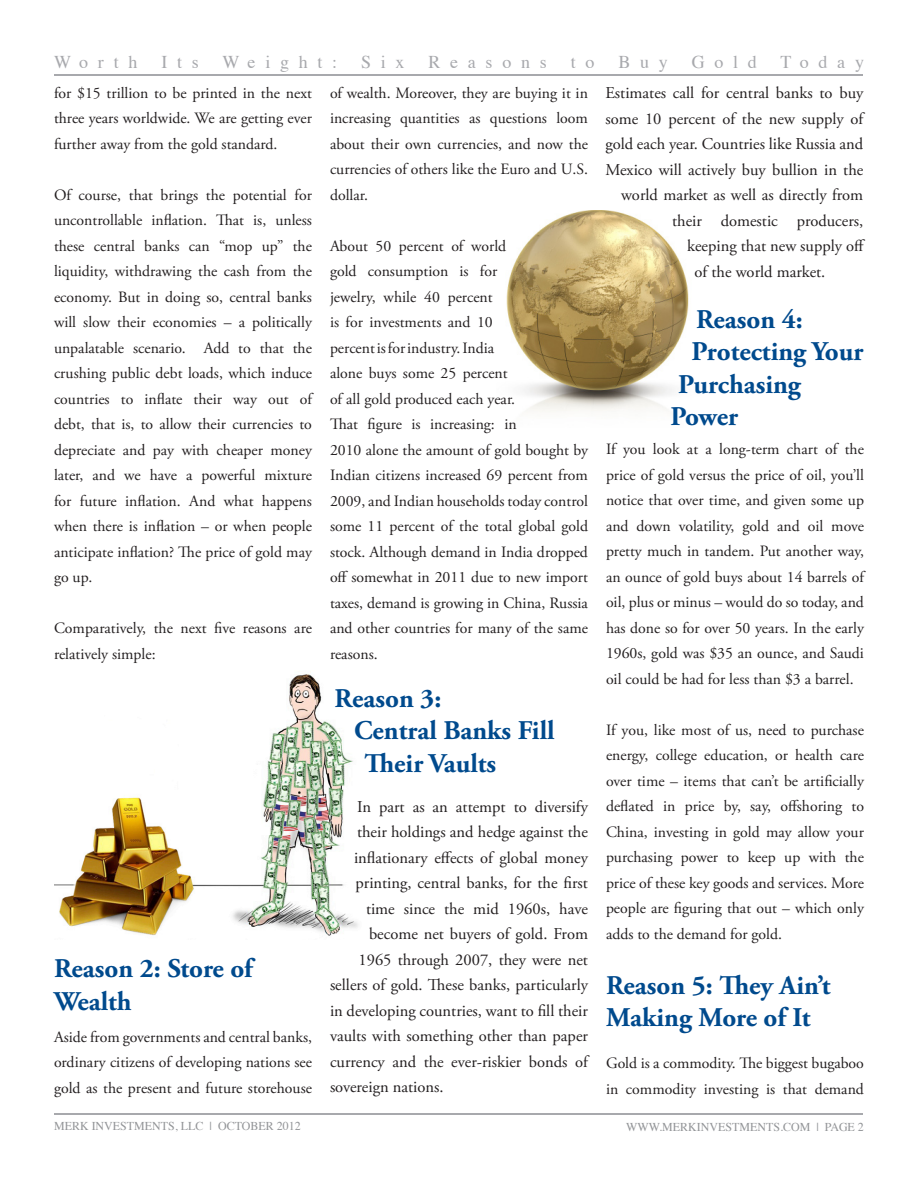
<style>
.page{position:relative;width:918px;height:1188px;background:#fff}
.page>*{position:absolute;margin:0;border:0;box-sizing:border-box;transform-origin:0 0}
.t1{font:700 27px/32.4px "Adobe Garamond Pro";color:#004a8d}
.t2{font:18px "Times";letter-spacing:.54em;color:#a8a9ad}
.t3{font:16.5px "Adobe Garamond Pro";color:#231f20}
.t4{font:15.75px/25.5px "Adobe Garamond Pro";color:#231f20;text-align:justify}
.t5{font:12px "Times";color:#939598}
</style>
<div class="page">
<img style="left:54px;top:674px;width:304px;height:262px">
<img style="left:506px;top:210px;width:183px;height:202px">
<hr style="left:55px;top:1113px;width:808px;height:2px;background:#a8a9ad">
<hr style="left:54px;top:74px;width:808px;height:2px;background:#a8a9ad">
<p class="t2" style="left:54px;top:45px;width:85px">Worth</p>
<p class="t2" style="left:161px;top:45px;width:39px">Its</p>
<p class="t2" style="left:222px;top:45px;width:116px">Weight:</p>
<p class="t2" style="left:361px;top:45px;width:45px">Six</p>
<p class="t2" style="left:428px;top:45px;width:120px">Reasons</p>
<p class="t2" style="left:571px;top:45px;width:25px">t o</p>
<p class="t2" style="left:618px;top:45px;width:51px">Buy</p>
<p class="t2" style="left:692px;top:45px;width:67px">Gold</p>
<p class="t2" style="left:780px;top:45px;width:85px">Today</p>
<p class="t4" style="left:54px;top:81px;width:260px">for $15 trillion to be printed in the next three years worldwide. We are getting ever further away from the gold standard.</p>
<p class="t4" style="left:54px;top:183px;width:260px">Of course, that brings the potential for uncontrollable inflation. That is, unless these central banks can “mop up” the liquidity, withdrawing the cash from the economy. But in doing so, central banks will slow their economies – a politically unpalatable scenario. Add to that the crushing public debt loads, which induce countries to inflate their way out of debt, that is, to allow their currencies to depreciate and pay with cheaper money later, and we have a powerful mixture for future inflation. And what happens when there is inflation – or when people anticipate inflation? The price of gold may go up.</p>
<p class="t4" style="left:54px;top:616px;width:259px">Comparatively, the next five reasons are relatively simple:</p>
<p class="t1" style="left:54px;top:953px;width:200px">Reason 2: Store of<br>Wealth</p>
<p class="t4" style="left:54px;top:1025px;width:260px">Aside from governments and central banks, ordinary citizens of developing nations see gold as the present and future storehouse</p>
<p class="t4" style="left:330px;top:81px;width:260px">of wealth. Moreover, they are buying it in increasing quantities as questions loom about their own currencies, and now the currencies of others like the Euro and U.S. dollar.</p>
<p class="t4" style="left:330px;top:234px;width:260px;text-align:left">About 50 percent of world<br>gold consumption is for<br>jewelry, while 40 percent<br>is for investments and 10<br>percent is for industry. India<br>alone buys some 25 percent<br>of all gold produced each year.<br>That figure is increasing: in<br>2010 alone the amount of gold bought by<br>Indian citizens increased 69 percent from<br>2009, and Indian households today control some 11 percent of the total global gold stock. Although demand in India dropped off somewhat in 2011 due to new import taxes, demand is growing in China, Russia and other countries for many of the same reasons.</p>
<p class="t1" style="left:334px;top:683px;width:108px">Reason 3:</p>
<p class="t1" style="left:364px;top:715px;width:192px;text-indent:-10px">Central Banks Fill<br>Their Vaults</p>
<p class="t3" style="left:357px;top:797px;width:232px">In part as an attempt to diversify</p>
<p class="t3" style="left:357px;top:822px;width:232px">their holdings and hedge against the</p>
<p class="t3" style="left:354px;top:848px;width:235px">inflationary effects of global money</p>
<p class="t3" style="left:356px;top:873px;width:234px">printing, central banks, for the first</p>
<p class="t3" style="left:366px;top:899px;width:223px">time since the mid 1960s, have</p>
<p class="t3" style="left:369px;top:924px;width:221px">become net buyers of gold. From</p>
<p class="t3" style="left:358px;top:950px;width:231px">1965 through 2007, they were net</p>
<p class="t3" style="left:330px;top:975px;width:260px">sellers of gold. These banks, particularly</p>
<p class="t3" style="left:330px;top:1001px;width:260px">in developing countries, want to fill their</p>
<p class="t3" style="left:330px;top:1026px;width:260px">vaults with something other than paper</p>
<p class="t3" style="left:330px;top:1052px;width:259px">currency and the ever-riskier bonds of</p>
<p class="t3" style="left:330px;top:1077px;width:115px">sovereign nations.</p>
<p class="t3" style="left:605px;top:83px;width:259px">Estimates call for central banks to buy</p>
<p class="t3" style="left:605px;top:109px;width:260px">some 10 percent of the new supply of</p>
<p class="t3" style="left:605px;top:134px;width:260px">gold each year. Countries like Russia and</p>
<p class="t3" style="left:605px;top:160px;width:260px">Mexico will actively buy bullion in the</p>
<p class="t3" style="left:621px;top:185px;width:244px">world market as well as directly from</p>
<p class="t3" style="left:672px;top:211px;width:193px">their domestic producers,</p>
<p class="t3" style="left:687px;top:236px;width:180px">keeping that new supply off</p>
<p class="t3" style="left:695px;top:262px;width:132px">of the world market.</p>
<p class="t1" style="left:696px;top:304px;width:108px">Reason 4:</p>
<p class="t1" style="left:692px;top:336px;width:173px">Protecting Your</p>
<p class="t1" style="left:670px;top:368px;width:132px">Purchasing<br>Power</p>
<p class="t4" style="left:606px;top:437px;width:260px">If you look at a long-term chart of the price of gold versus the price of oil, you’ll notice that over time, and given some up and down volatility, gold and oil move pretty much in tandem. Put another way, an ounce of gold buys about 14 barrels of oil, plus or minus – would do so today, and has done so for over 50 years. In the early 1960s, gold was $35 an ounce, and Saudi oil could be had for less than $3 a barrel.</p>
<p class="t4" style="left:606px;top:718px;width:260px">If you, like most of us, need to purchase energy, college education, or health care over time – items that can’t be artificially deflated in price by, say, offshoring to China, investing in gold may allow your purchasing power to keep up with the price of these key goods and services. More people are figuring that out – which only adds to the demand for gold.</p>
<p class="t1" style="left:606px;top:969px;width:226px">Reason 5: They Ain’t<br>Making More of It</p>
<p class="t4" style="left:606px;top:1051px;width:259px">Gold is a commodity. The biggest bugaboo in commodity investing is that demand</p>
<p class="t5" style="left:54px;top:1114px;width:248px">MERK INVESTMENTS, LLC | OCTOBER 2012</p>
<p class="t5" style="left:626px;top:1116px;width:239px">WWW.MERKINVESTMENTS.COM | PAGE 2</p>
</div>
